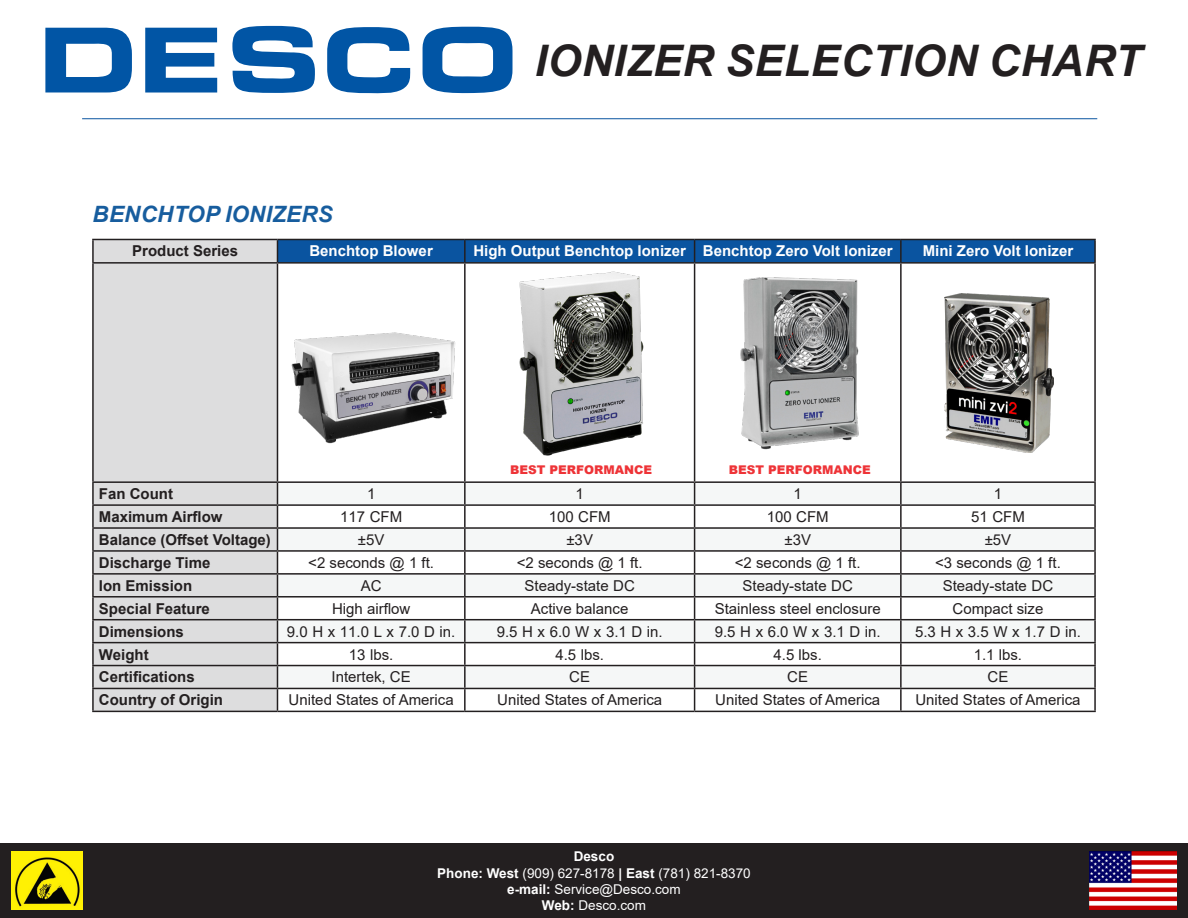
<style>
.page{position:relative;width:1188px;height:918px;background:#fff}
.page>*{position:absolute;margin:0;border:0;box-sizing:border-box;transform-origin:0 0}
.t1{font:italic 700 43.5px "Arial";letter-spacing:.01em;color:#231f20}
.t2{font:italic 700 22.5px "Arial";letter-spacing:.01em;color:#175d9e}
.t3{font:15px "Arial";color:#231f20}
.t4{font:700 15px "Arial";color:#231f20}
.t5{font:700 15px "Arial";color:#fff}
.t6{font:13.5px/16.2px "Arial";color:#fff;text-align:center}
.t7{font:900 12px "Arial";color:#ee3337}
.s1{font-weight:700}
</style>
<div class="page">
<div style="left:0;top:843px;width:1188px;height:75px;background:#231f20"></div>
<img style="left:11px;top:852px;width:71px;height:58px">
<img style="left:1089px;top:852px;width:88px;height:58px">
<svg style="left:45px;top:27px;width:87px;height:65px"></svg>
<svg style="left:145px;top:28px;width:72px;height:65px"></svg>
<svg style="left:232px;top:26px;width:83px;height:67px"></svg>
<svg style="left:327px;top:27px;width:84px;height:66px"></svg>
<svg style="left:423px;top:27px;width:90px;height:66px"></svg>
<hr style="left:82px;top:118px;width:1015px;height:1px;background:#0a54a0">
<div style="left:94px;top:240px;width:183px;height:471px;background:#ddddde"></div>
<hr style="left:901px;top:239px;width:195px;height:1px;background:#231f20">
<hr style="left:1094px;top:240px;width:2px;height:22px;background:#231f20">
<hr style="left:277px;top:262px;width:188px;height:2px;background:#231f20">
<hr style="left:465px;top:262px;width:230px;height:2px;background:#231f20">
<hr style="left:464px;top:264px;width:2px;height:217px;background:#231f20">
<hr style="left:695px;top:262px;width:206px;height:2px;background:#231f20">
<hr style="left:694px;top:264px;width:1px;height:217px;background:#231f20">
<hr style="left:901px;top:262px;width:195px;height:2px;background:#231f20">
<hr style="left:900px;top:264px;width:2px;height:217px;background:#231f20">
<hr style="left:1094px;top:264px;width:2px;height:217px;background:#231f20">
<hr style="left:92px;top:483px;width:2px;height:21px;background:#231f20">
<hr style="left:277px;top:481px;width:188px;height:2px;background:#231f20">
<hr style="left:465px;top:481px;width:230px;height:2px;background:#231f20">
<hr style="left:695px;top:481px;width:206px;height:2px;background:#231f20">
<hr style="left:901px;top:481px;width:195px;height:2px;background:#231f20">
<hr style="left:1094px;top:483px;width:2px;height:21px;background:#231f20">
<hr style="left:92px;top:504px;width:185px;height:2px;background:#231f20">
<hr style="left:92px;top:506px;width:2px;height:21px;background:#231f20">
<hr style="left:901px;top:504px;width:195px;height:2px;background:#231f20">
<hr style="left:1094px;top:506px;width:2px;height:21px;background:#231f20">
<hr style="left:92px;top:527px;width:185px;height:2px;background:#231f20">
<hr style="left:92px;top:529px;width:2px;height:21px;background:#231f20">
<hr style="left:901px;top:527px;width:195px;height:2px;background:#231f20">
<hr style="left:1094px;top:529px;width:2px;height:21px;background:#231f20">
<hr style="left:92px;top:550px;width:185px;height:2px;background:#231f20">
<hr style="left:92px;top:552px;width:2px;height:21px;background:#231f20">
<hr style="left:901px;top:550px;width:195px;height:2px;background:#231f20">
<hr style="left:1094px;top:552px;width:2px;height:21px;background:#231f20">
<hr style="left:92px;top:573px;width:185px;height:2px;background:#231f20">
<hr style="left:92px;top:575px;width:2px;height:21px;background:#231f20">
<hr style="left:901px;top:573px;width:195px;height:2px;background:#231f20">
<hr style="left:1094px;top:575px;width:2px;height:21px;background:#231f20">
<hr style="left:92px;top:596px;width:185px;height:2px;background:#231f20">
<hr style="left:92px;top:598px;width:2px;height:21px;background:#231f20">
<hr style="left:901px;top:596px;width:195px;height:2px;background:#231f20">
<hr style="left:1094px;top:598px;width:2px;height:21px;background:#231f20">
<hr style="left:92px;top:619px;width:185px;height:1px;background:#231f20">
<hr style="left:92px;top:620px;width:2px;height:22px;background:#231f20">
<hr style="left:901px;top:619px;width:195px;height:1px;background:#231f20">
<hr style="left:1094px;top:620px;width:2px;height:22px;background:#231f20">
<hr style="left:92px;top:642px;width:185px;height:1px;background:#231f20">
<hr style="left:92px;top:643px;width:2px;height:22px;background:#231f20">
<hr style="left:901px;top:642px;width:195px;height:1px;background:#231f20">
<hr style="left:1094px;top:643px;width:2px;height:22px;background:#231f20">
<hr style="left:92px;top:665px;width:185px;height:1px;background:#231f20">
<hr style="left:92px;top:666px;width:2px;height:22px;background:#231f20">
<hr style="left:901px;top:665px;width:195px;height:1px;background:#231f20">
<hr style="left:1094px;top:666px;width:2px;height:22px;background:#231f20">
<hr style="left:92px;top:688px;width:185px;height:1px;background:#231f20">
<hr style="left:92px;top:689px;width:2px;height:22px;background:#231f20">
<svg style="left:277px;top:482px;width:818px;height:229px"></svg>
<hr style="left:901px;top:688px;width:195px;height:1px;background:#231f20">
<hr style="left:900px;top:689px;width:2px;height:22px;background:#231f20">
<hr style="left:1094px;top:689px;width:2px;height:22px;background:#231f20">
<hr style="left:92px;top:711px;width:185px;height:1px;background:#231f20">
<hr style="left:277px;top:711px;width:188px;height:1px;background:#231f20">
<hr style="left:465px;top:711px;width:230px;height:1px;background:#231f20">
<hr style="left:695px;top:711px;width:206px;height:1px;background:#231f20">
<hr style="left:901px;top:711px;width:195px;height:1px;background:#231f20">
<hr style="left:92px;top:239px;width:185px;height:1px;background:#231f20">
<hr style="left:92px;top:240px;width:2px;height:22px;background:#231f20">
<svg style="left:277px;top:239px;width:818px;height:24px;background:#0c4f93"></svg>
<hr style="left:92px;top:262px;width:185px;height:2px;background:#231f20">
<hr style="left:92px;top:264px;width:2px;height:217px;background:#231f20">
<hr style="left:277px;top:264px;width:1px;height:217px;background:#231f20">
<hr style="left:92px;top:481px;width:185px;height:2px;background:#231f20">
<img style="left:519px;top:271px;width:125px;height:185px">
<img style="left:740px;top:277px;width:119px;height:173px">
<img style="left:291px;top:332px;width:164px;height:112px">
<img style="left:945px;top:293px;width:108px;height:160px">
<p class="t2" style="left:93px;top:199px;width:242px">BENCHTOP IONIZERS</p>
<h1 class="t1" style="left:535px;top:32px;width:608px">IONIZER SELECTION CHART</h1>
<p class="t4" style="left:132px;top:241px;width:107px">Product Series</p>
<p class="t5" style="left:309px;top:241px;width:125px">Benchtop Blower</p>
<p class="t5" style="left:473px;top:241px;width:214px">High Output Benchtop Ionizer</p>
<p class="t5" style="left:703px;top:241px;width:191px">Benchtop Zero Volt Ionizer</p>
<p class="t5" style="left:923px;top:241px;width:152px">Mini Zero Volt Ionizer</p>
<p class="t7" style="left:510px;top:461px;width:143px">BEST PERFORMANCE</p>
<p class="t7" style="left:729px;top:461px;width:143px">BEST PERFORMANCE</p>
<p class="t4" style="left:99px;top:483px;width:76px">Fan Count</p>
<p class="t3" style="left:367px;top:483px;width:10px">1</p>
<p class="t3" style="left:576px;top:483px;width:10px">1</p>
<p class="t3" style="left:794px;top:483px;width:10px">1</p>
<p class="t3" style="left:994px;top:483px;width:10px">1</p>
<p class="t4" style="left:99px;top:506px;width:125px">Maximum Airflow</p>
<p class="t3" style="left:340px;top:506px;width:64px">117 CFM</p>
<p class="t3" style="left:549px;top:506px;width:64px">100 CFM</p>
<p class="t3" style="left:767px;top:506px;width:64px">100 CFM</p>
<p class="t3" style="left:971px;top:506px;width:55px">51 CFM</p>
<p class="t4" style="left:99px;top:529px;width:173px">Balance (Offset Voltage)</p>
<p class="t3" style="left:358px;top:529px;width:28px">±5V</p>
<p class="t3" style="left:566px;top:529px;width:28px">±3V</p>
<p class="t3" style="left:784px;top:529px;width:28px">±3V</p>
<p class="t3" style="left:985px;top:529px;width:28px">±5V</p>
<p class="t4" style="left:99px;top:552px;width:113px">Discharge Time</p>
<p class="t3" style="left:308px;top:552px;width:127px">&lt;2 seconds @ 1 ft.</p>
<p class="t3" style="left:517px;top:552px;width:127px">&lt;2 seconds @ 1 ft.</p>
<p class="t3" style="left:735px;top:552px;width:127px">&lt;2 seconds @ 1 ft.</p>
<p class="t3" style="left:935px;top:552px;width:127px">&lt;3 seconds @ 1 ft.</p>
<p class="t4" style="left:99px;top:575px;width:95px">Ion Emission</p>
<p class="t3" style="left:361px;top:575px;width:22px">AC</p>
<p class="t3" style="left:525px;top:575px;width:112px">Steady-state DC</p>
<p class="t3" style="left:743px;top:575px;width:112px">Steady-state DC</p>
<p class="t3" style="left:943px;top:575px;width:112px">Steady-state DC</p>
<p class="t4" style="left:99px;top:598px;width:112px">Special Feature</p>
<p class="t3" style="left:332px;top:598px;width:80px">High airflow</p>
<p class="t3" style="left:531px;top:598px;width:99px">Active balance</p>
<p class="t3" style="left:715px;top:598px;width:167px">Stainless steel enclosure</p>
<p class="t3" style="left:953px;top:598px;width:92px">Compact size</p>
<p class="t4" style="left:99px;top:621px;width:87px">Dimensions</p>
<p class="t3" style="left:287px;top:621px;width:170px">9.0 H x 11.0 L x 7.0 D in.</p>
<p class="t3" style="left:497px;top:621px;width:167px">9.5 H x 6.0 W x 3.1 D in.</p>
<p class="t3" style="left:715px;top:621px;width:167px">9.5 H x 6.0 W x 3.1 D in.</p>
<p class="t3" style="left:915px;top:621px;width:167px">5.3 H x 3.5 W x 1.7 D in.</p>
<p class="t4" style="left:99px;top:644px;width:51px">Weight</p>
<p class="t3" style="left:349px;top:644px;width:46px">13 lbs.</p>
<p class="t3" style="left:555px;top:644px;width:50px">4.5 lbs.</p>
<p class="t3" style="left:774px;top:644px;width:50px">4.5 lbs.</p>
<p class="t3" style="left:974px;top:644px;width:50px">1.1 lbs.</p>
<p class="t4" style="left:99px;top:667px;width:97px">Certifications</p>
<p class="t3" style="left:332px;top:667px;width:81px">Intertek, CE</p>
<p class="t3" style="left:569px;top:667px;width:22px">CE</p>
<p class="t3" style="left:787px;top:667px;width:22px">CE</p>
<p class="t3" style="left:988px;top:667px;width:22px">CE</p>
<p class="t4" style="left:99px;top:690px;width:126px">Country of Origin</p>
<p class="t3" style="left:289px;top:690px;width:167px">United States of America</p>
<p class="t3" style="left:497px;top:690px;width:167px">United States of America</p>
<p class="t3" style="left:715px;top:690px;width:167px">United States of America</p>
<p class="t3" style="left:915px;top:690px;width:167px">United States of America</p>
<p class="t6" style="left:437px;top:848px;width:315px"><span class="s1">Desco<br>Phone: West</span> (909) 627-8178 <span class="s1">| East</span> (781) 821-8370 <span class="s1">e-mail:</span> Service@Desco.com<br><span class="s1">Web:</span> Desco.com</p>
</div>
